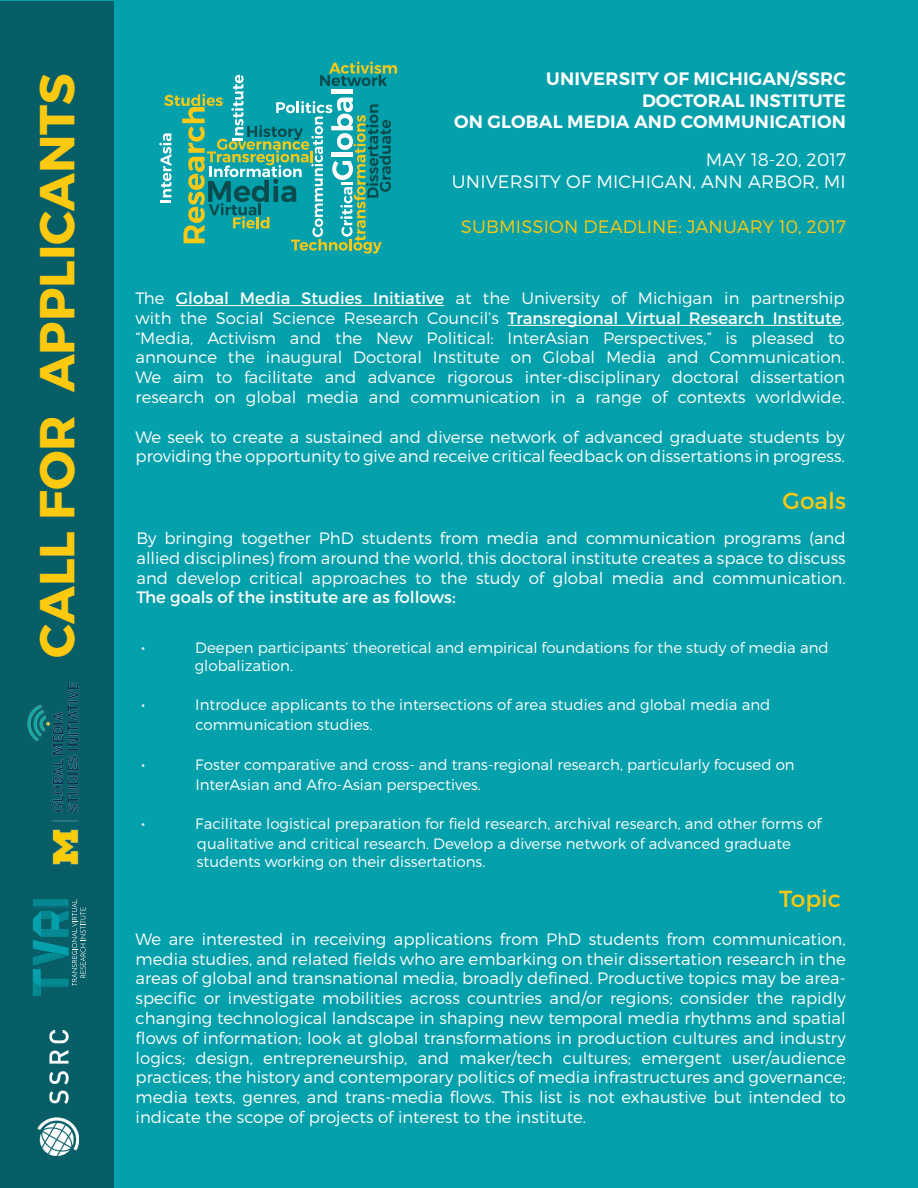
<style>
.page{position:relative;width:918px;height:1188px;background:#fff}
.page>*{position:absolute;margin:0;border:0;box-sizing:border-box;transform-origin:0 0}
.t1{font:700 49.05px "Montserrat";color:#fcc911}
.t2{font:23.25px "Montserrat";color:#fcc911}
.t3{font:600 18px/21.6px "Montserrat";letter-spacing:.01em;color:#fff;text-align:right}
.t4{font:300 18px/21.6px "Montserrat";letter-spacing:.01em;color:#fff;text-align:right}
.t5{font:300 18px "Montserrat";letter-spacing:.01em;color:#fcc911}
.t6{font:300 16.5px/19.8px "Montserrat";color:#fff;text-align:justify}
.t7{font:16.5px "Montserrat";color:#fff}
.t8{font:300 15px/18px "Montserrat";color:#fff}
.s1{font-weight:400}
</style>
<div class="page">
<div style="left:1px;top:0;width:917px;height:1188px;background:#04a0ab"></div>
<div style="left:0;top:1px;width:113px;height:1186px;background:#075e66"></div>
<hr style="left:176px;top:305px;width:268px;height:1px;background:#fff">
<hr style="left:508px;top:325px;width:334px;height:1px;background:#fff">
<img style="left:38px;top:1030px;width:41px;height:125px">
<img style="left:27px;top:682px;width:52px;height:183px">
<svg style="left:33px;top:899px;width:53px;height:97px"></svg>
<svg style="left:159px;top:61px;width:238px;height:193px"></svg>
<div style="left:331px;top:89px;width:22px;height:5px;background:#fff"></div>
<h1 class="t1" style="left:27px;top:658px;width:586px;rotate:-90deg">CALL FOR APPLICANTS</h1>
<p class="t3" style="left:454px;top:68px;width:393px">UNIVERSITY OF MICHIGAN/SSRC<br>DOCTORAL INSTITUTE<br>ON GLOBAL MEDIA AND COMMUNICATION</p>
<p class="t4" style="left:452px;top:148px;width:396px">MAY 18-20, 2017<br>UNIVERSITY OF MICHIGAN, ANN ARBOR, MI</p>
<p class="t5" style="left:461px;top:215px;width:387px">SUBMISSION DEADLINE: JANUARY 10, 2017</p>
<p class="t6" style="left:136px;top:288px;width:711px">The <span class="s1">Global Media Studies Initiative</span> at the University of Michigan in partnership with the Social Science Research Council’s <span class="s1">Transregional Virtual Research Institute</span>, “Media, Activism and the New Political: InterAsian Perspectives,” is pleased to announce the inaugural Doctoral Institute on Global Media and Communication.<br>We aim to facilitate and advance rigorous inter-disciplinary doctoral dissertation research on global media and communication in a range of contexts worldwide.</p>
<p class="t6" style="left:136px;top:426px;width:711px">We seek to create a sustained and diverse network of advanced graduate students by providing the opportunity to give and receive critical feedback on dissertations in progress.</p>
<h2 class="t2" style="left:783px;top:486px;width:65px">Goals</h2>
<p class="t6" style="left:137px;top:528px;width:711px">By bringing together PhD students from media and communication programs (and allied disciplines) from around the world, this doctoral institute creates a space to discuss and develop critical approaches to the study of global media and communication.</p>
<p class="t7" style="left:137px;top:587px;width:321px">The goals of the institute are as follows:</p>
<p class="t6" style="left:141px;top:637px;width:6px">•</p>
<p class="t8" style="left:195px;top:638px;width:635px">Deepen participants’ theoretical and empirical foundations for the study of media and globalization.</p>
<p class="t6" style="left:141px;top:694px;width:6px">•</p>
<p class="t8" style="left:195px;top:696px;width:577px">Introduce applicants to the intersections of area studies and global media and</p>
<p class="t8" style="left:195px;top:715px;width:179px">communication studies.</p>
<p class="t6" style="left:141px;top:754px;width:6px">•</p>
<p class="t8" style="left:195px;top:755px;width:601px">Foster comparative and cross- and trans-regional research, particularly focused on</p>
<p class="t8" style="left:195px;top:776px;width:287px">InterAsian and Afro-Asian perspectives.</p>
<p class="t6" style="left:141px;top:813px;width:6px">•</p>
<p class="t8" style="left:195px;top:815px;width:628px">Facilitate logistical preparation for field research, archival research, and other forms of</p>
<p class="t8" style="left:197px;top:834px;width:596px">qualitative and critical research. Develop a diverse network of advanced graduate students working on their dissertations.</p>
<h2 class="t2" style="left:779px;top:885px;width:63px">Topic</h2>
<p class="t6" style="left:136px;top:929px;width:712px">We are interested in receiving applications from PhD students from communication, media studies, and related fields who are embarking on their dissertation research in the areas of global and transnational media, broadly defined. Productive topics may be area&shy;specific or investigate mobilities across countries and/or regions; consider the rapidly changing technological landscape in shaping new temporal media rhythms and spatial flows of information; look at global transformations in production cultures and industry logics; design, entrepreneurship, and maker/tech cultures; emergent user/audience practices; the history and contemporary politics of media infrastructures and governance; media texts, genres, and trans-media flows. This list is not exhaustive but intended to indicate the scope of projects of interest to the institute.</p>
</div>
